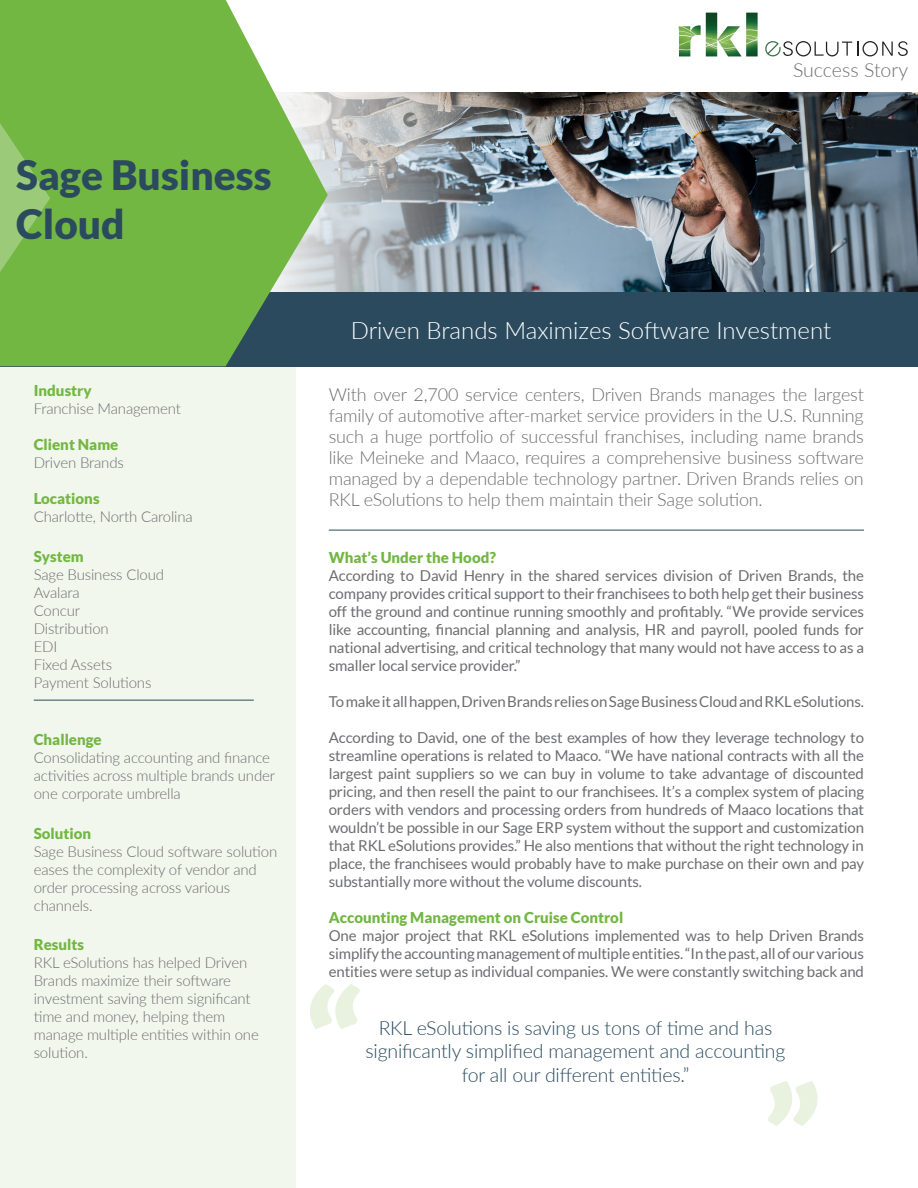
<style>
.page{position:relative;width:918px;height:1188px;background:#fff}
.page>*{position:absolute;margin:0;border:0;box-sizing:border-box;transform-origin:0 0}
.t1{font:900 142.05px "Lato";color:#e9f2df}
.t2{font:900 40.5px "Lato";color:#2b4a5d}
.t3{font:300 24px "Lato";color:#fff}
.Main_Text{font:300 19.5px/23.4px "Lato";letter-spacing:-.01em;color:#2b4a5d;text-align:center}
.t4{font:300 19.5px "Lato";color:#6b706a}
.t5{font:300 18px/21px "Lato";letter-spacing:-.01em;color:#6c6d70;text-align:justify}
.Main_Text-2{font:15px/18px "Lato";letter-spacing:-.01em;color:#6c6d70;text-align:justify}
.Sidebar_Grey{font:300 15px/18px "Lato";letter-spacing:-.01em;color:#6c6d70}
.Main_Title{font:900 15px "Lato";color:#73b743}
</style>
<div class="page">
<img style="left:328px;top:92px;width:590px;height:200px">
<div style="left:0;top:366px;width:295px;height:822px;background:#f1f7ec"></div>
<hr style="left:329px;top:530px;width:535px;height:1px;background:#2b4a5d">
<hr style="left:34px;top:700px;width:220px;height:1px;background:#2b4a5d">
<svg style="left:765px;top:41px;width:143px;height:16px"></svg>
<img style="left:679px;top:13px;width:79px;height:43px">
<div style="left:0;top:292px;width:918px;height:74px;background:#2b4a5d"></div>
<svg style="left:0;top:0;width:328px;height:366px;background:#7db859"></svg>
<svg style="left:0;top:87px;width:50px;height:221px;background:#80bd55"></svg>
<p class="t2" style="left:16px;top:152px;width:257px">Sage Business</p>
<p class="t2" style="left:16px;top:200px;width:110px">Cloud</p>
<p class="Main_Title" style="left:34px;top:382px;width:59px">Industry</p>
<p class="Sidebar_Grey" style="left:34px;top:399px;width:149px">Franchise Management</p>
<p class="Main_Title" style="left:34px;top:436px;width:86px">Client Name</p>
<p class="Sidebar_Grey" style="left:34px;top:453px;width:92px">Driven Brands</p>
<p class="Main_Title" style="left:34px;top:490px;width:67px">Locations</p>
<p class="Sidebar_Grey" style="left:34px;top:507px;width:161px">Charlotte, North Carolina</p>
<p class="Main_Title" style="left:34px;top:547px;width:52px">System</p>
<p class="Sidebar_Grey" style="left:34px;top:565px;width:132px">Sage Business Cloud</p>
<p class="Sidebar_Grey" style="left:34px;top:583px;width:47px">Avalara</p>
<p class="Sidebar_Grey" style="left:34px;top:601px;width:48px">Concur</p>
<p class="Sidebar_Grey" style="left:34px;top:619px;width:77px">Distribution</p>
<p class="Sidebar_Grey" style="left:34px;top:637px;width:25px">EDI</p>
<p class="Sidebar_Grey" style="left:34px;top:655px;width:80px">Fixed Assets</p>
<p class="Sidebar_Grey" style="left:34px;top:673px;width:119px">Payment Solutions</p>
<p class="Main_Title" style="left:34px;top:731px;width:70px">Challenge</p>
<p class="Sidebar_Grey" style="left:34px;top:748px;width:243px">Consolidating accounting and finance activities across multiple brands under one corporate umbrella</p>
<p class="Main_Title" style="left:34px;top:825px;width:59px">Solution</p>
<p class="Sidebar_Grey" style="left:34px;top:842px;width:245px">Sage Business Cloud software solution eases the complexity of vendor and order processing across various channels.</p>
<p class="Main_Title" style="left:34px;top:936px;width:52px">Results</p>
<p class="Sidebar_Grey" style="left:34px;top:953px;width:227px">RKL eSolutions has helped Driven<br>Brands maximize their software investment saving them significant time and money, helping them manage multiple entities within one solution.</p>
<p class="t4" style="left:793px;top:56px;width:117px">Success Story</p>
<p class="t3" style="left:351px;top:313px;width:482px">Driven Brands Maximizes Software Investment</p>
<p class="t5" style="left:329px;top:383px;width:537px">With over 2,700 service centers, Driven Brands manages the largest family of automotive after-market service providers in the U.S. Running such a huge portfolio of successful franchises, including name brands like Meineke and Maaco, requires a comprehensive business software managed by a dependable technology partner. Driven Brands relies on RKL eSolutions to help them maintain their Sage solution.</p>
<p class="Main_Title" style="left:329px;top:549px;width:169px">What’s Under the Hood?</p>
<p class="Main_Text-2" style="left:329px;top:566px;width:537px">According to David Henry in the shared services division of Driven Brands, the company provides critical support to their franchisees to both help get their business off the ground and continue running smoothly and profitably. “We provide services like accounting, financial planning and analysis, HR and payroll, pooled funds for national advertising, and critical technology that many would not have access to as a smaller local service provider.”</p>
<p class="Main_Text-2" style="left:329px;top:692px;width:537px">To make it all happen, Driven Brands relies on Sage Business Cloud and RKL eSolutions.</p>
<p class="Main_Text-2" style="left:329px;top:728px;width:537px">According to David, one of the best examples of how they leverage technology to streamline operations is related to Maaco. “We have national contracts with all the largest paint suppliers so we can buy in volume to take advantage of discounted pricing, and then resell the paint to our franchisees. It’s a complex system of placing orders with vendors and processing orders from hundreds of Maaco locations that wouldn’t be possible in our Sage ERP system without the support and customization that RKL eSolutions provides.” He also mentions that without the right technology in place, the franchisees would probably have to make purchase on their own and pay substantially more without the volume discounts.</p>
<p class="Main_Title" style="left:329px;top:909px;width:296px">Accounting Management on Cruise Control</p>
<p class="Main_Text-2" style="left:329px;top:926px;width:537px">One major project that RKL eSolutions implemented was to help Driven Brands simplify the accounting management of multiple entities. “In the past, all of our various entities were setup as individual companies. We were constantly switching back and</p>
<p class="t1" style="left:304px;top:961px;width:60px">“</p>
<p class="Main_Text" style="left:366px;top:1015px;width:421px">RKL eSolutions is saving us tons of time and has significantly simplified management and accounting for all our different entities.”</p>
<p class="t1" style="left:763px;top:1056px;width:60px">”</p>
</div>
